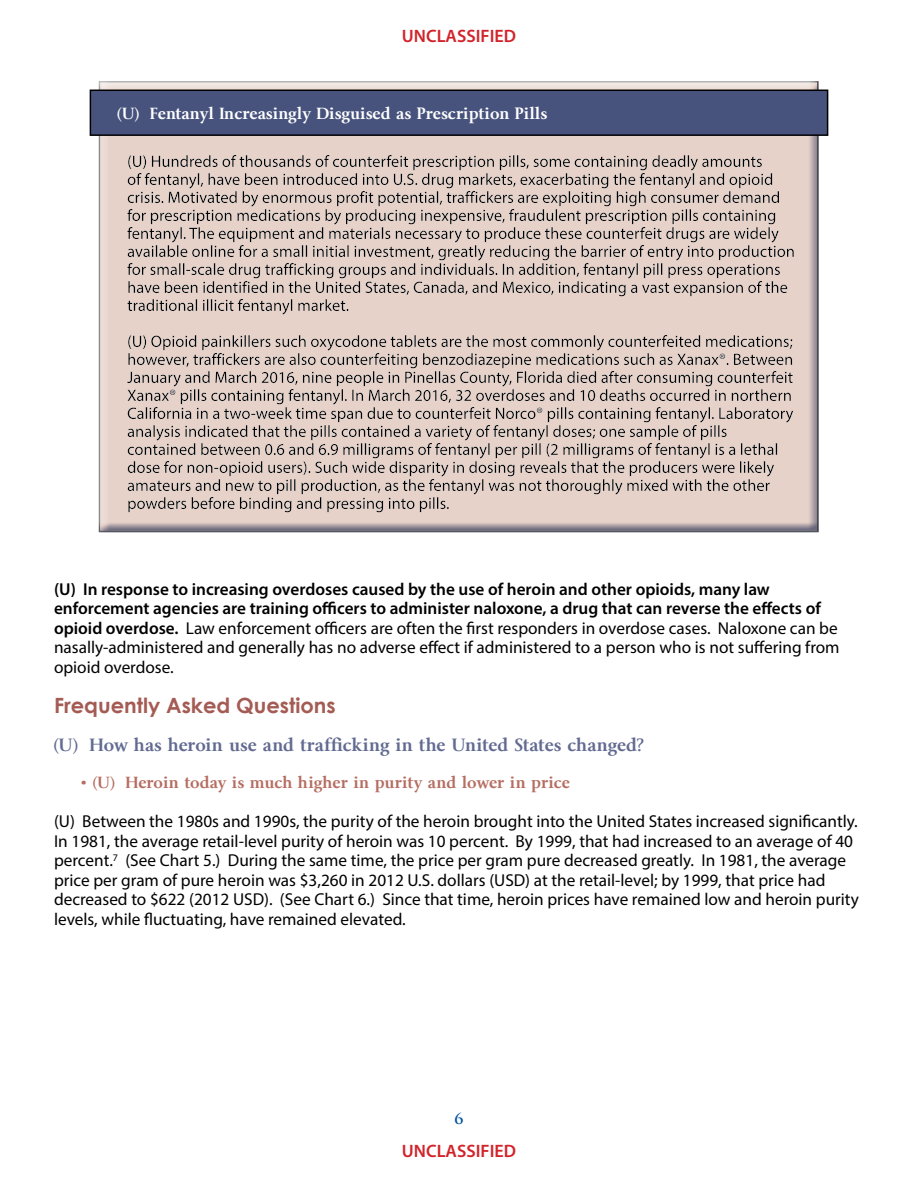
<style>
.page{position:relative;width:918px;height:1188px;background:#fff}
.page>*{position:absolute;margin:0;border:0;box-sizing:border-box;transform-origin:0 0}
.t1{font:700 21px "Century Gothic";color:#a45b54}
.t2{font:600 18px "Myriad Pro";color:#d2232a}
.t3{font:17.25px/19.5px "Myriad Pro";color:#000}
.t4{font:700 16.5px "Byington";color:#626a91}
.t5{font:700 15px "Byington";color:#fff}
.t6{font:700 15px "Byington";letter-spacing:-.005em;color:#b56d61}
.t7{font:700 15px "Trajan Pro";color:#00549e}
.s1{font-weight:600}
</style>
<div class="page">
<div style="left:92px;top:74px;width:738px;height:460px;background:#47537d;opacity:.75"></div>
<div style="left:90px;top:90px;width:738px;height:45px;background:#47537d"></div>
<div style="left:90px;top:90px;width:738px;height:46px;border:2px solid #000"></div>
<p class="t2" style="left:402px;top:24px;width:116px">UNCLASSIFIED</p>
<p class="t5" style="left:118px;top:104px;width:431px">(U) Fentanyl Increasingly Disguised as Prescription Pills</p>
<p class="t3" style="left:54px;top:579px;width:787px"><span class="s1">(U) In response to increasing overdoses caused by the use of heroin and other opioids, many law enforcement agencies are training officers to administer naloxone, a drug that can reverse the effects of opioid overdose.</span> Law enforcement officers are often the first responders in overdose cases. Naloxone can be nasally-administered and generally has no adverse effect if administered to a person who is not suffering from opioid overdose.</p>
<p class="t1" style="left:54px;top:690px;width:283px">Frequently Asked Questions</p>
<p class="t4" style="left:54px;top:735px;width:591px">(U) How has heroin use and trafficking in the United States changed?</p>
<p class="t6" style="left:81px;top:774px;width:491px">• (U) Heroin today is much higher in purity and lower in price</p>
<p class="t3" style="left:54px;top:812px;width:806px">(U) Between the 1980s and 1990s, the purity of the heroin brought into the United States increased significantly.<br>In 1981, the average retail-level purity of heroin was 10 percent. By 1999, that had increased to an average of 40 percent.<sup>7</sup> (See Chart 5.) During the same time, the price per gram pure decreased greatly. In 1981, the average price per gram of pure heroin was $3,260 in 2012 U.S. dollars (USD) at the retail-level; by 1999, that price had decreased to $622 (2012 USD). (See Chart 6.) Since that time, heroin prices have remained low and heroin purity levels, while fluctuating, have remained elevated.</p>
<p class="t7" style="left:455px;top:1109px;width:10px">6</p>
<p class="t2" style="left:402px;top:1139px;width:116px">UNCLASSIFIED</p>
</div>
